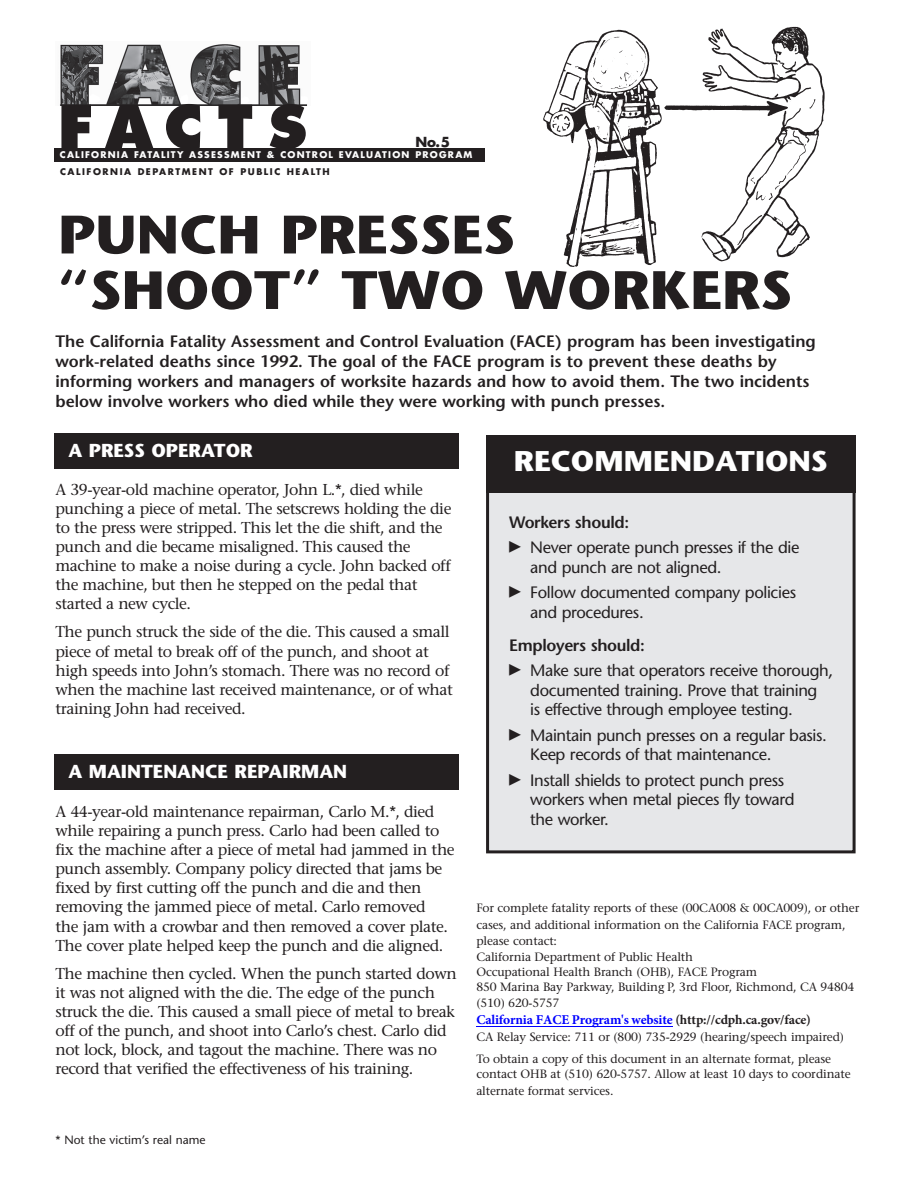
<style>
.page{position:relative;width:918px;height:1188px;background:#fff}
.page>*{position:absolute;margin:0;border:0;box-sizing:border-box;transform-origin:0 0}
.t1{font:800 58.5px "Futura";letter-spacing:.235em;color:#231f20}
.t2{font:700 54px/55.5px "Stone Sans";color:#231f20;scale:1.06 1}
.t3{font:700 28.5px "Stone Sans";color:#fff;scale:1.06 1}
.t4{font:700 18.75px "Stone Sans";color:#fff}
.t5{font:16.5px/19.5px "Stone Sans";letter-spacing:-.025em;color:#231f20}
.t6{font:600 16.5px/20.2px "Stone Sans";color:#231f20}
.t7{font:600 16.5px/33px "Stone Sans";letter-spacing:-.025em;color:#231f20;text-align:right}
.t8{font:15.75px/19px "Stone Serif";letter-spacing:-.03em;color:#231f20}
.t9{font:700 13.5px "Minion Pro";letter-spacing:-.01em;color:#00f}
.t10{font:700 13.5px "Futura";color:#231f20}
.t11{font:12px/15.8px "Stone Serif";letter-spacing:-.01em;color:#231f20}
.t12{font:12px "Stone Sans";color:#231f20}
.t13{font:700 9px/16.4px "Futura";letter-spacing:.135em;color:#fff}
.s1{color:#231f20}
.s2{font-weight:600}
.s3{font-weight:400}
</style>
<div class="page">
<div style="left:489px;top:478px;width:364px;height:372px;background:#e6e7e9"></div>
<hr style="left:476px;top:1026px;width:197px;height:1px;background:#00f">
<div style="left:486px;top:475px;width:370px;height:378px;border:3px solid #231f20"></div>
<div style="left:54px;top:149px;width:431px;height:13px;background:#231f20"></div>
<img style="left:60px;top:44px;width:247px;height:61px">
<img style="left:543px;top:26px;width:282px;height:241px">
<img style="left:662px;top:98px;width:127px;height:19px">
<div style="left:54px;top:434px;width:405px;height:36px;background:#231f20"></div>
<div style="left:54px;top:754px;width:405px;height:36px;background:#231f20"></div>
<div style="left:486px;top:435px;width:370px;height:58px;background:#231f20"></div>
<p class="t1" style="left:58px;top:101px;width:251px">FACTS</p>
<p class="t10" style="left:415px;top:136px;width:36px">No.5</p>
<p class="t13" style="left:60px;top:148px;width:414px">CALIFORNIA FATALITY ASSESSMENT &amp; CONTROL EVALUATION PROGRAM<br><span class="s1">CALIFORNIA DEPARTMENT OF PUBLIC HEALTH</span></p>
<p class="t2" style="left:58px;top:213px;width:694px">PUNCH PRESSES<br>“SHOOT” TWO WORKERS</p>
<p class="t6" style="left:56px;top:332px;width:762px">The California Fatality Assessment and Control Evaluation (FACE) program has been investigating work-related deaths since 1992. The goal of the FACE program is to prevent these deaths by informing workers and managers of worksite hazards and how to avoid them. The two incidents below involve workers who died while they were working with punch presses.</p>
<h1 class="t4" style="left:68px;top:444px;width:186px">A PRESS OPERATOR</h1>
<p class="t8" style="left:56px;top:481px;width:398px">A 39-year-old machine operator, John L.*, died while punching a piece of metal. The setscrews holding the die to the press were stripped. This let the die shift, and the punch and die became misaligned. This caused the machine to make a noise during a cycle. John backed off the machine, but then he stepped on the pedal that started a new cycle.</p>
<p class="t8" style="left:56px;top:624px;width:399px">The punch struck the side of the die. This caused a small piece of metal to break off of the punch, and shoot at high speeds into John’s stomach. There was no record of when the machine last received maintenance, or of what training John had received.</p>
<h3 class="t3" style="left:514px;top:450px;width:298px">RECOMMENDATIONS</h3>
<p class="t5" style="left:509px;top:511px;width:292px;line-height:25.5px"><span class="s2">Workers should:<br></span><sup>©</sup> Never operate punch presses if the die</p>
<p class="t5" style="left:509px;top:556px;width:288px;line-height:25.5px;text-indent:21px">and punch are not aligned.<br><sup>©</sup> Follow documented company policies</p>
<p class="t7" style="left:509px;top:597px;width:137px"><span class="s3">and procedures.<br></span>Employers should:</p>
<p class="t5" style="left:530px;top:663px;width:304px;text-indent:-21px"><sup>©</sup> Make sure that operators receive thorough, documented training. Prove that training<br>is effective through employee testing.</p>
<p class="t5" style="left:530px;top:727px;width:298px;text-indent:-21px"><sup>©</sup> Maintain punch presses on a regular basis.<br>Keep records of that maintenance.</p>
<p class="t5" style="left:530px;top:772px;width:266px;text-indent:-21px"><sup>©</sup> Install shields to protect punch press workers when metal pieces fly toward the worker.</p>
<h2 class="t4" style="left:68px;top:764px;width:280px">A MAINTENANCE REPAIRMAN</h2>
<p class="t8" style="left:56px;top:804px;width:401px">A 44-year-old maintenance repairman, Carlo M.*, died while repairing a punch press. Carlo had been called to fix the machine after a piece of metal had jammed in the punch assembly. Company policy directed that jams be fixed by first cutting off the punch and die and then removing the jammed piece of metal. Carlo removed<br>the jam with a crowbar and then removed a cover plate.<br>The cover plate helped keep the punch and die aligned.</p>
<p class="t8" style="left:55px;top:965px;width:403px">The machine then cycled. When the punch started down it was not aligned with the die. The edge of the punch struck the die. This caused a small piece of metal to break off of the punch, and shoot into Carlo’s chest. Carlo did not lock, block, and tagout the machine. There was no record that verified the effectiveness of his training.</p>
<p class="t11" style="left:476px;top:902px;width:384px">For complete fatality reports of these (00CA008 &amp; 00CA009), or other cases, and additional information on the California FACE program, please contact:<br>California Department of Public Health<br>Occupational Health Branch (OHB), FACE Program<br>850 Marina Bay Parkway, Building P, 3rd Floor, Richmond, CA 94804 (510) 620-5757</p>
<p class="t11" style="left:476px;top:1028px;width:369px;line-height:21.8px">CA Relay Service: 711 or (800) 735-2929 (hearing/speech impaired)<br>To obtain a copy of this document in an alternate format, please</p>
<p class="t11" style="left:476px;top:1067px;width:376px;line-height:16.5px">contact OHB at (510) 620-5757. Allow at least 10 days to coordinate alternate format services.</p>
<p class="t9" style="left:476px;top:1010px;width:336px">California FACE Program's website <span class="s1">(http://cdph.ca.gov/face)</span></p>
<p class="t12" style="left:56px;top:1135px;width:152px">* Not the victim’s real name</p>
</div>
